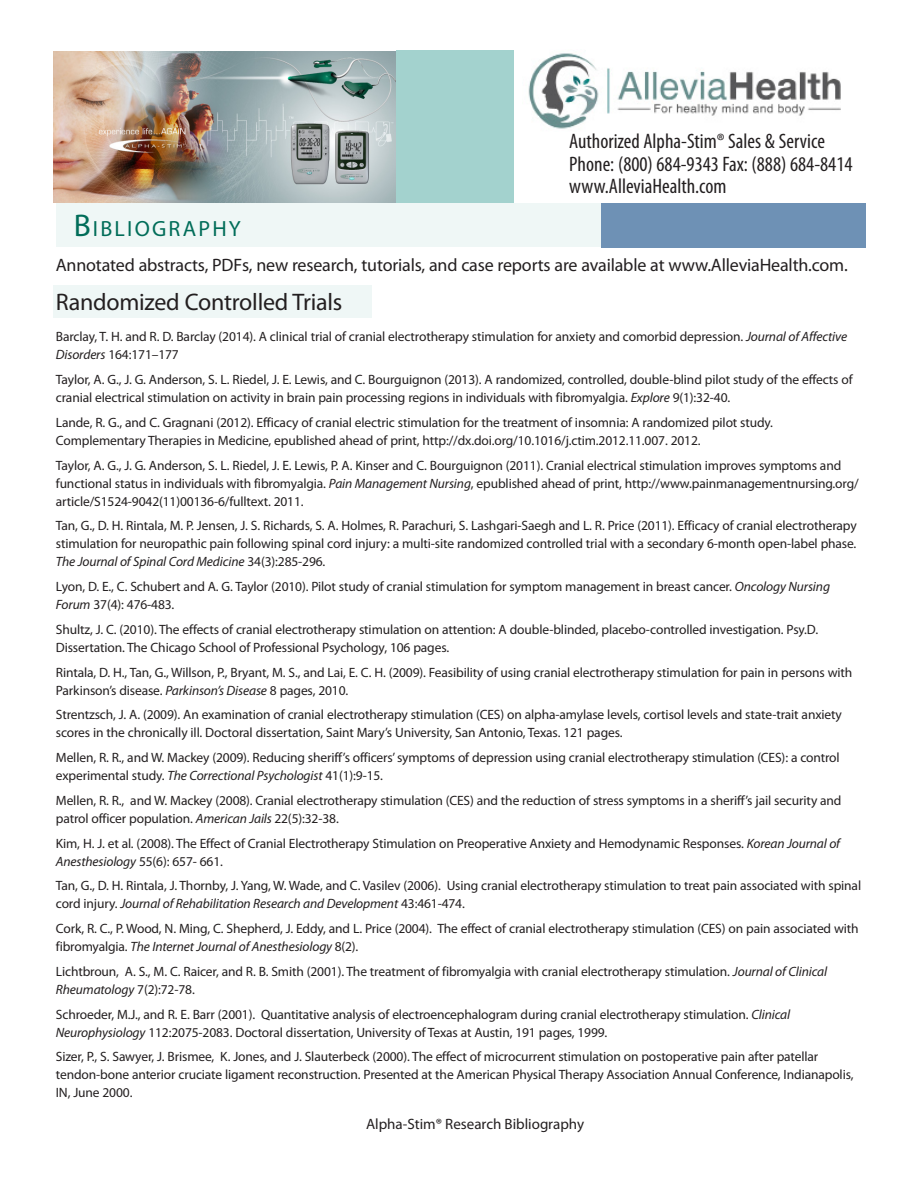
<style>
.page{position:relative;width:918px;height:1188px;background:#fff}
.page>*{position:absolute;margin:0;border:0;box-sizing:border-box;transform-origin:0 0}
.Allevia_Headline{font:24px "Myriad Pro";letter-spacing:-.01em;color:#231f20}
.t1{font:22.05px "Myriad Pro";letter-spacing:.1em;color:#016d59}
.Headline_level_2{font:condensed 21px "Myriad Pro";color:#231f20}
.Allevia_Biblio{font:18px "Myriad Pro";letter-spacing:-.01em;color:#231f20}
.t2{font:15px "Myriad Pro";color:#231f20}
.Allevia_Biblio-2{font:13.5px/18px "Myriad Pro";letter-spacing:-.01em;color:#231f20}
.s1{font-size:31.5px}
.s2{font-style:italic}
</style>
<div class="page">
<div style="left:56px;top:203px;width:549px;height:44px;background:#eff7f6"></div>
<div style="left:396px;top:50px;width:117px;height:152px;background:#a3d2ce"></div>
<div style="left:601px;top:203px;width:265px;height:45px;background:#6e91b5"></div>
<img style="left:53px;top:52px;width:343px;height:150px">
<div style="left:53px;top:286px;width:319px;height:32px;background:#eff7f6"></div>
<img style="left:528px;top:53px;width:313px;height:76px">
<p class="Headline_level_2" style="left:569px;top:129px;width:257px">Authorized Alpha-Stim® Sales &amp; Service</p>
<p class="Headline_level_2" style="left:569px;top:151px;width:285px">Phone: (800) 684-9343 Fax: (888) 684-8414</p>
<p class="Headline_level_2" style="left:569px;top:174px;width:159px">www.AlleviaHealth.com</p>
<p class="t1" style="left:74px;top:215px;width:169px"><span class="s1">B</span>IBLIOGRAPHY</p>
<p class="Allevia_Biblio" style="left:56px;top:254px;width:794px">Annotated abstracts, PDFs, new research, tutorials, and case reports are available at www.AlleviaHealth.com.</p>
<p class="Allevia_Headline" style="left:56px;top:287px;width:288px">Randomized Controlled Trials</p>
<p class="Allevia_Biblio-2" style="left:56px;top:328px;width:793px">Barclay, T. H. and R. D. Barclay (2014). A clinical trial of cranial electrotherapy stimulation for anxiety and comorbid depression. <span class="s2">Journal of Affective<br>Disorders</span> 164:171–177</p>
<p class="Allevia_Biblio-2" style="left:56px;top:370px;width:798px">Taylor, A. G., J. G. Anderson, S. L. Riedel, J. E. Lewis, and C. Bourguignon (2013). A randomized, controlled, double-blind pilot study of the effects of cranial electrical stimulation on activity in brain pain processing regions in individuals with fibromyalgia. <span class="s2">Explore</span> 9(1):32-40.</p>
<p class="Allevia_Biblio-2" style="left:56px;top:413px;width:719px">Lande, R. G., and C. Gragnani (2012). Efficacy of cranial electric stimulation for the treatment of insomnia: A randomized pilot study.<br>Complementary Therapies in Medicine, epublished ahead of print, http://dx.doi.org/10.1016/j.ctim.2012.11.007. 2012.</p>
<p class="Allevia_Biblio-2" style="left:56px;top:456px;width:804px">Taylor, A. G., J. G. Anderson, S. L. Riedel, J. E. Lewis, P. A. Kinser and C. Bourguignon (2011). Cranial electrical stimulation improves symptoms and functional status in individuals with fibromyalgia. <span class="s2">Pain Management Nursing</span>, epublished ahead of print, http://www.painmanagementnursing.org/ article/S1524-9042(11)00136-6/fulltext. 2011.</p>
<p class="Allevia_Biblio-2" style="left:56px;top:517px;width:802px;text-align:justify">Tan, G., D. H. Rintala, M. P. Jensen, J. S. Richards, S. A. Holmes, R. Parachuri, S. Lashgari-Saegh and L. R. Price (2011). Efficacy of cranial electrotherapy stimulation for neuropathic pain following spinal cord injury: a multi-site randomized controlled trial with a secondary 6-month open-label phase.<br><span class="s2">The Journal of Spinal Cord Medicine</span> 34(3):285-296.</p>
<p class="Allevia_Biblio-2" style="left:56px;top:577px;width:776px">Lyon, D. E., C. Schubert and A. G. Taylor (2010). Pilot study of cranial stimulation for symptom management in breast cancer. <span class="s2">Oncology Nursing<br>Forum</span> 37(4): 476-483.</p>
<p class="Allevia_Biblio-2" style="left:56px;top:620px;width:764px">Shultz, J. C. (2010). The effects of cranial electrotherapy stimulation on attention: A double-blinded, placebo-controlled investigation. Psy.D.<br>Dissertation. The Chicago School of Professional Psychology, 106 pages.</p>
<p class="Allevia_Biblio-2" style="left:56px;top:663px;width:798px">Rintala, D. H., Tan, G., Willson, P., Bryant, M. S., and Lai, E. C. H. (2009). Feasibility of using cranial electrotherapy stimulation for pain in persons with<br>Parkinson’s disease. <span class="s2">Parkinson’s Disease</span> 8 pages, 2010.</p>
<p class="Allevia_Biblio-2" style="left:56px;top:706px;width:788px">Strentzsch, J. A. (2009). An examination of cranial electrotherapy stimulation (CES) on alpha-amylase levels, cortisol levels and state-trait anxiety scores in the chronically ill. Doctoral dissertation, Saint Mary’s University, San Antonio, Texas. 121 pages.</p>
<p class="Allevia_Biblio-2" style="left:56px;top:748px;width:785px">Mellen, R. R., and W. Mackey (2009). Reducing sheriff’s officers’ symptoms of depression using cranial electrotherapy stimulation (CES): a control experimental study. <span class="s2">The Correctional Psychologist</span> 41(1):9-15.</p>
<p class="Allevia_Biblio-2" style="left:56px;top:791px;width:787px">Mellen, R. R., and W. Mackey (2008). Cranial electrotherapy stimulation (CES) and the reduction of stress symptoms in a sheriff’s jail security and patrol officer population. <span class="s2">American Jails</span> 22(5):32-38.</p>
<p class="Allevia_Biblio-2" style="left:56px;top:834px;width:786px">Kim, H. J. et al. (2008). The Effect of Cranial Electrotherapy Stimulation on Preoperative Anxiety and Hemodynamic Responses. <span class="s2">Korean Journal of<br>Anesthesiology</span> 55(6): 657- 661.</p>
<p class="Allevia_Biblio-2" style="left:56px;top:877px;width:807px">Tan, G., D. H. Rintala, J. Thornby, J. Yang, W. Wade, and C. Vasilev (2006). Using cranial electrotherapy stimulation to treat pain associated with spinal cord injury. <span class="s2">Journal of Rehabilitation Research and Development</span> 43:461-474.</p>
<p class="Allevia_Biblio-2" style="left:56px;top:919px;width:804px">Cork, R. C., P. Wood, N. Ming, C. Shepherd, J. Eddy, and L. Price (2004). The effect of cranial electrotherapy stimulation (CES) on pain associated with fibromyalgia. <span class="s2">The Internet Journal of Anesthesiology</span> 8(2).</p>
<p class="Allevia_Biblio-2" style="left:56px;top:962px;width:773px">Lichtbroun, A. S., M. C. Raicer, and R. B. Smith (2001). The treatment of fibromyalgia with cranial electrotherapy stimulation. <span class="s2">Journal of Clinical<br>Rheumatology</span> 7(2):72-78.</p>
<p class="Allevia_Biblio-2" style="left:56px;top:1005px;width:736px">Schroeder, M.J., and R. E. Barr (2001). Quantitative analysis of electroencephalogram during cranial electrotherapy stimulation. <span class="s2">Clinical<br>Neurophysiology</span> 112:2075-2083. Doctoral dissertation, University of Texas at Austin, 191 pages, 1999.</p>
<p class="Allevia_Biblio-2" style="left:56px;top:1048px;width:799px">Sizer, P., S. Sawyer, J. Brismee, K. Jones, and J. Slauterbeck (2000). The effect of microcurrent stimulation on postoperative pain after patellar tendon-bone anterior cruciate ligament reconstruction. Presented at the American Physical Therapy Association Annual Conference, Indianapolis,<br>IN, June 2000.</p>
<p class="t2" style="left:366px;top:1115px;width:220px">Alpha-Stim® Research Bibliography</p>
</div>
